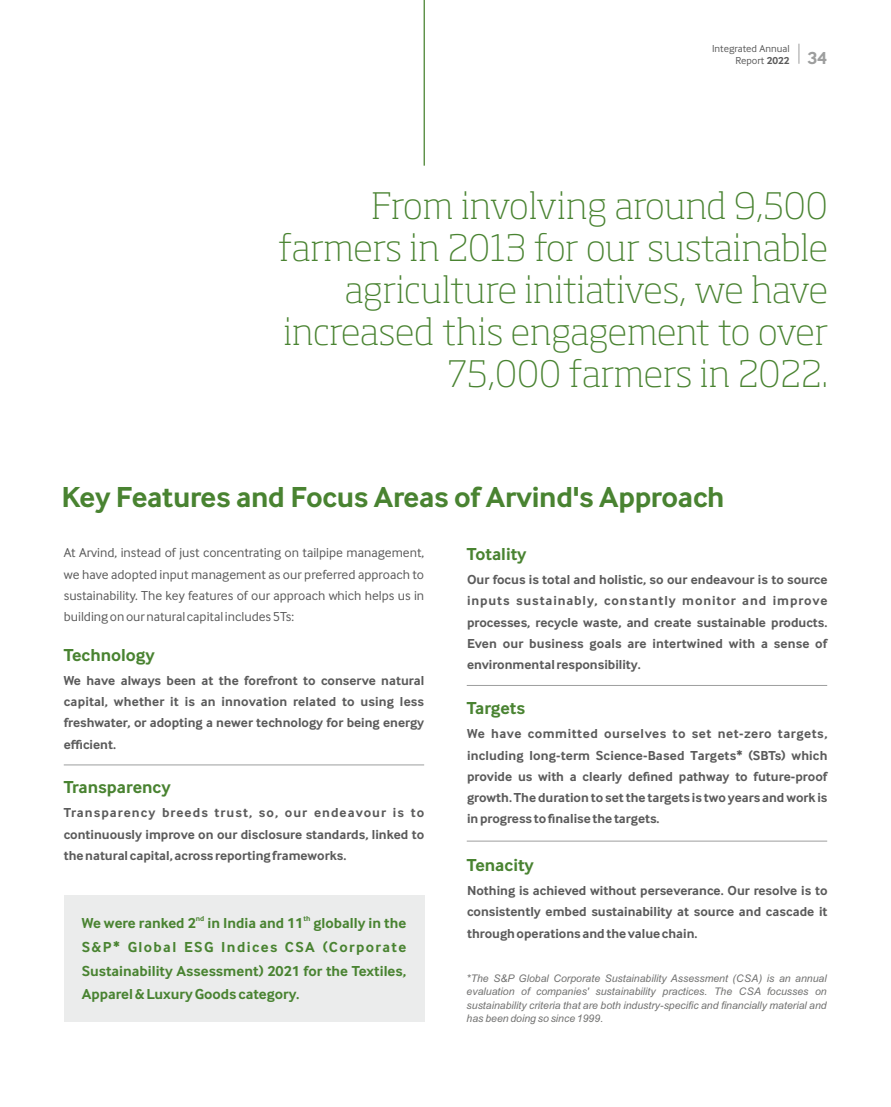
<style>
.page{position:relative;width:891px;height:1107px;background:#fff}
.page>*{position:absolute;margin:0;border:0;box-sizing:border-box;transform-origin:0 0}
.t1{font:200 36px/41.8px "Soho Std";color:#498331;text-align:right}
.t2{font:700 30px "Inter Face";letter-spacing:-.01em;color:#498331}
.t3{font:700 18px "Inter Face";color:#498331}
.t4{font:700 15px/23.7px "Inter Face";color:#498331;text-align:justify}
.t5{font:700 13.5px/21.3px "Inter Face";color:#5b5b5b;text-align:justify}
.t6{font:13.5px/21.3px "Inter Face";color:#5b5b5b;text-align:justify}
.t7{font:italic 10.5px/13.5px "Arial";color:#727271;text-align:justify}
.t8{font:10.5px/11.6px "Inter Face";color:#5b5b5b}
.t9{font:700 7.5px "Inter Face";color:#498331}
.s1{font-weight:700}
.s2{font-weight:700;font-size:18.15px;color:#9d9e9e}
</style>
<div class="page">
<hr style="left:424px;top:0;width:1px;height:166px;background:#498331">
<hr style="left:64px;top:765px;width:360px;height:1px;background:#9d9e9e">
<div style="left:64px;top:895px;width:360px;height:127px;background:#ebecec"></div>
<hr style="left:467px;top:685px;width:360px;height:1px;background:#9d9e9e">
<hr style="left:467px;top:841px;width:360px;height:1px;background:#9d9e9e">
<svg style="left:799px;top:44px;width:1px;height:20px"></svg>
<p class="t8" style="left:736px;top:45px;width:93px;text-indent:-23px">Integrated Annual<br>Report <span class="s1">2022</span> <span class="s2">34</span></p>
<h1 class="t1" style="left:278px;top:188px;width:551px">From involving around 9,500 farmers in 2013 for our sustainable agriculture initiatives, we have increased this engagement to over<br>75,000 farmers in 2022.</h1>
<h2 class="t2" style="left:61px;top:487px;width:665px">Key Features and Focus Areas of Arvind's Approach</h2>
<p class="t6" style="left:64px;top:544px;width:362px">At Arvind, instead of just concentrating on tailpipe management, we have adopted input management as our preferred approach to sustainability. The key features of our approach which helps us in building on our natural capital includes 5Ts:</p>
<h3 class="t3" style="left:64px;top:649px;width:93px">Technology</h3>
<p class="t5" style="left:64px;top:672px;width:362px">We have always been at the forefront to conserve natural capital, whether it is an innovation related to using less freshwater, or adopting a newer technology for being energy efficient.</p>
<h3 class="t3" style="left:64px;top:781px;width:108px">Transparency</h3>
<p class="t5" style="left:64px;top:804px;width:362px">Transparency breeds trust, so, our endeavour is to continuously improve on our disclosure standards, linked to the natural capital, across reporting frameworks.</p>
<p class="t9" style="left:196px;top:916px;width:10px">nd</p>
<p class="t9" style="left:303px;top:916px;width:9px">th</p>
<p class="t4" style="left:82px;top:914px;width:326px">We were ranked 2 in India and 11 globally in the S&amp;P* Global ESG Indices CSA (Corporate Sustainability Assessment) 2021 for the Textiles, Apparel &amp; Luxury Goods category.</p>
<h3 class="t3" style="left:467px;top:548px;width:61px">Totality</h3>
<p class="t5" style="left:467px;top:571px;width:362px">Our focus is total and holistic, so our endeavour is to source inputs sustainably, constantly monitor and improve processes, recycle waste, and create sustainable products.<br>Even our business goals are intertwined with a sense of environmental responsibility.</p>
<h3 class="t3" style="left:467px;top:702px;width:60px">Targets</h3>
<p class="t5" style="left:467px;top:725px;width:362px">We have committed ourselves to set net-zero targets, including long-term Science-Based Targets* (SBTs) which provide us with a clearly defined pathway to future-proof growth. The duration to set the targets is two years and work is in progress to finalise the targets.</p>
<h3 class="t3" style="left:467px;top:859px;width:68px">Tenacity</h3>
<p class="t5" style="left:467px;top:882px;width:362px">Nothing is achieved without perseverance. Our resolve is to consistently embed sustainability at source and cascade it through operations and the value chain.</p>
<p class="t7" style="left:467px;top:972px;width:362px">*The S&amp;P Global Corporate Sustainability Assessment (CSA) is an annual evaluation of companies' sustainability practices. The CSA focusses on sustainability criteria that are both industry-specific and financially material and has been doing so since 1999.</p>
</div>
